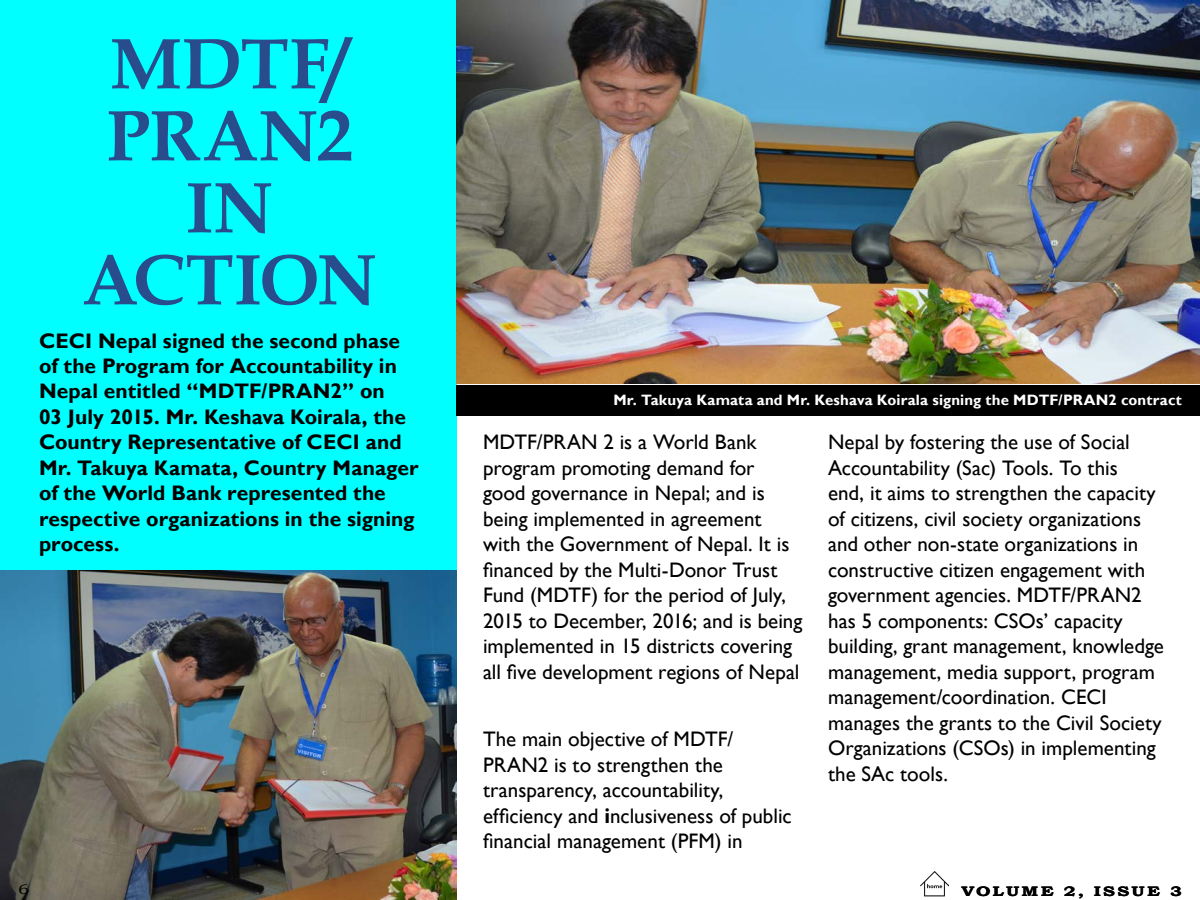
<style>
.page{position:relative;width:1200px;height:900px;background:#fff}
.page>*{position:absolute;margin:0;border:0;box-sizing:border-box;transform-origin:0 0}
.Headers{font:700 72px/72px "Book Antiqua";letter-spacing:-.005em;color:#284c8c}
.Main_text{font:21px/25.5px "Gill Sans";color:#000}
.Main_text-2{font:700 21px/25.5px "Gill Sans";color:#000}
.Picture_descriptions{font:700 15px "Gill Sans";letter-spacing:.01em;color:#fff}
.t1{font:700 13.8px "Bookman Old Style";letter-spacing:.12em;color:#000;scale:1.3 1}
.t2{font:13.8px "Bookman Old Style";color:#000;scale:1.3 1}
.s1{font-weight:700}
</style>
<div class="page">
<div style="left:0;top:0;width:457px;height:900px;background:#0ff"></div>
<img style="left:457px;top:0;width:743px;height:384px">
<img style="left:0;top:570px;width:457px;height:330px">
<div style="left:457px;top:385px;width:743px;height:31px;background:#000"></div>
<img style="left:921px;top:872px;width:28px;height:25px">
<p class="Headers" style="left:106px;top:28px;width:248px">MDTF/<br>PRAN2</p>
<p class="Headers" style="left:186px;top:172px;width:89px">IN</p>
<p class="Headers" style="left:82px;top:244px;width:297px">ACTION</p>
<p class="Main_text-2" style="left:39px;top:328px;width:381px">CECI Nepal signed the second phase of the Program for Accountability in<br>Nepal entitled “MDTF/PRAN2” on<br>03 July 2015. Mr. Keshava Koirala, the<br>Country Representative of CECI and<br>Mr. Takuya Kamata, Country Manager of the World Bank represented the respective organizations in the signing process.</p>
<p class="Picture_descriptions" style="left:613px;top:391px;width:570px">Mr. Takuya Kamata and Mr. Keshava Koirala signing the MDTF/PRAN2 contract</p>
<p class="Main_text" style="left:483px;top:430px;width:321px">MDTF/PRAN 2 is a World Bank program promoting demand for good governance in Nepal; and is being implemented in agreement with the Government of Nepal. It is financed by the Multi-Donor Trust Fund (MDTF) for the period of July, 2015 to December, 2016; and is being implemented in 15 districts covering all five development regions of Nepal</p>
<p class="Main_text" style="left:483px;top:727px;width:310px">The main objective of MDTF/<br>PRAN2 is to strengthen the transparency, accountability, efficiency and <span class="s1">i</span>nclusiveness of public financial management (PFM) in</p>
<p class="Main_text" style="left:828px;top:430px;width:337px">Nepal by fostering the use of Social Accountability (Sac) Tools. To this<br>end, it aims to strengthen the capacity of citizens, civil society organizations and other non-state organizations in constructive citizen engagement with government agencies. MDTF/PRAN2 has 5 components: CSOs’ capacity building, grant management, knowledge management, media support, program management/coordination. CECI manages the grants to the Civil Society Organizations (CSOs) in implementing the SAc tools.</p>
<p class="t2" style="left:18px;top:881px;width:10px">6</p>
<p class="t1" style="left:962px;top:881px;width:171px">VOLUME 2, ISSUE 3</p>
</div>
